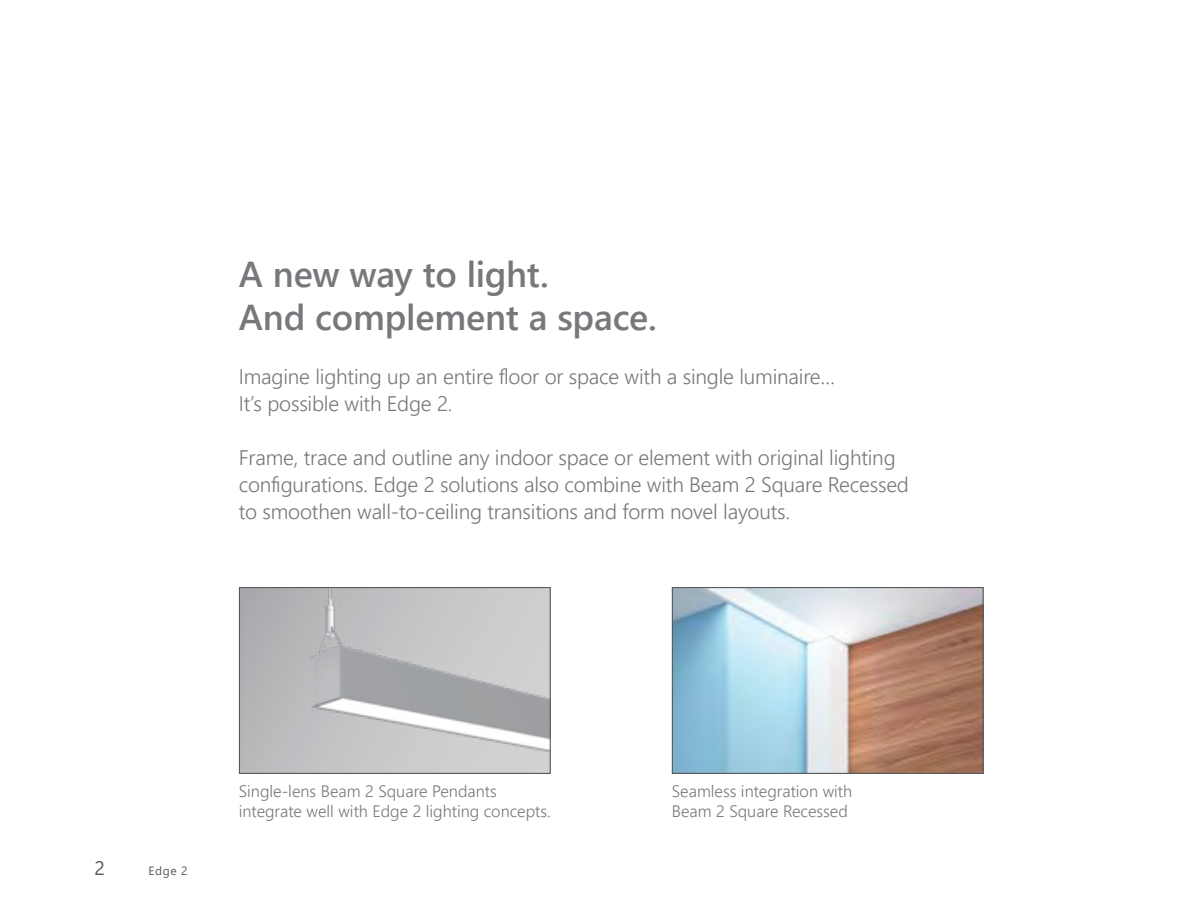
<style>
.page{position:relative;width:1188px;height:918px;background:#fff}
.page>*{position:absolute;margin:0;border:0;box-sizing:border-box;transform-origin:0 0}
.t1{font:600 36px/43.5px "Segoe UI";letter-spacing:-.005em;color:#77787b}
.t2{font:300 21px/27px "Segoe UI";letter-spacing:-.01em;color:#77787b}
.t3{font:19.5px "Segoe UI";color:#58595b}
.t4{font:300 16.5px/19.5px "Segoe UI";color:#77787b}
.t5{font:12px "Segoe UI";color:#58595b}
</style>
<div class="page">
<img style="left:241px;top:589px;width:308px;height:183px">
<div style="left:239px;top:587px;width:312px;height:187px;border:1px solid #58595b"></div>
<img style="left:674px;top:589px;width:308px;height:183px">
<div style="left:672px;top:587px;width:312px;height:187px;border:1px solid #58595b"></div>
<h1 class="t1" style="left:239px;top:249px;width:419px">A new way to light.<br>And complement a space.</h1>
<p class="t2" style="left:239px;top:361px;width:598px">Imagine lighting up an entire floor or space with a single luminaire…<br>It’s possible with Edge 2.</p>
<p class="t2" style="left:239px;top:442px;width:672px">Frame, trace and outline any indoor space or element with original lighting configurations. Edge 2 solutions also combine with Beam 2 Square Recessed to smoothen wall-to-ceiling transitions and form novel layouts.</p>
<p class="t3" style="left:94px;top:849px;width:12px">2</p>
<p class="t5" style="left:148px;top:859px;width:41px">Edge 2</p>
<p class="t4" style="left:239px;top:780px;width:313px">Single-lens Beam 2 Square Pendants integrate well with Edge 2 lighting concepts.</p>
<p class="t4" style="left:672px;top:780px;width:182px">Seamless integration with<br>Beam 2 Square Recessed</p>
</div>
